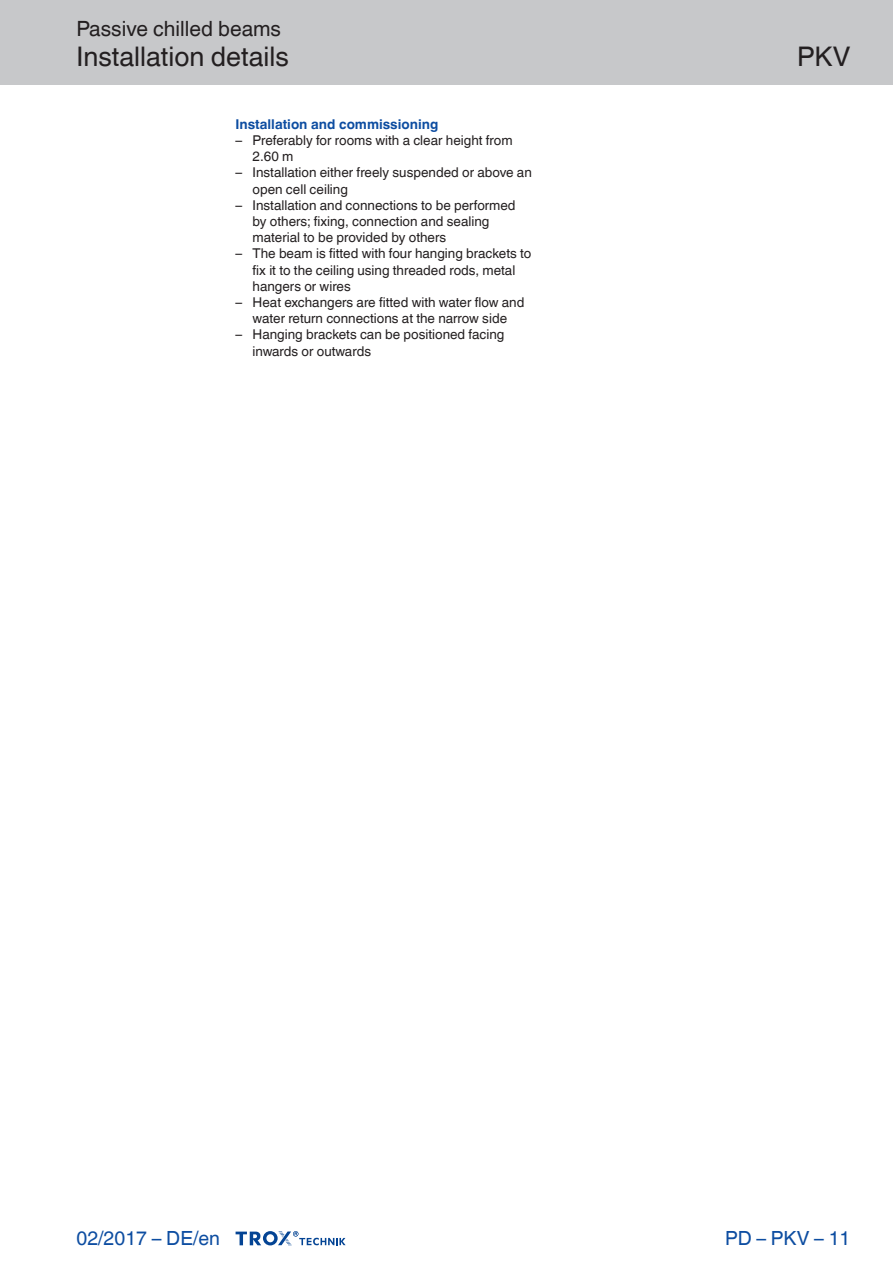
<style>
.page{position:relative;width:893px;height:1263px;background:#fff}
.page>*{position:absolute;margin:0;border:0;box-sizing:border-box;transform-origin:0 0}
.t1{font:27px "TROX Helvetica";color:#231f20}
.t2{font:21px "TROX Helvetica";color:#231f20}
.t3{font:19.5px "TROX Helvetica";color:#0d4da1}
.t4{font:13.5px/16.2px "TROX Helvetica";color:#231f20}
.t5{font:700 13.5px "TROX Helvetica";color:#0d4da1}
</style>
<div class="page">
<div style="left:0;top:0;width:893px;height:85px;background:#c7c8ca"></div>
<svg style="left:236px;top:1231px;width:110px;height:15px"></svg>
<h2 class="t2" style="left:77px;top:17px;width:206px">Passive chilled beams</h2>
<h1 class="t1" style="left:77px;top:41px;width:214px">Installation details</h1>
<p class="t5" style="left:236px;top:116px;width:204px">Installation and commissioning</p>
<p class="t4" style="left:253px;top:132px;width:261px;text-indent:-17px">– Preferably for rooms with a clear height from<br>2.60 m</p>
<p class="t4" style="left:253px;top:165px;width:281px;text-indent:-17px">– Installation either freely suspended or above an open cell ceiling</p>
<p class="t4" style="left:253px;top:197px;width:265px;text-indent:-17px">– Installation and connections to be performed by others; fixing, connection and sealing material to be provided by others</p>
<p class="t4" style="left:253px;top:246px;width:280px;text-indent:-17px">– The beam is fitted with four hanging brackets to fix it to the ceiling using threaded rods, metal hangers or wires</p>
<p class="t4" style="left:236px;top:294px;width:290px;text-align:center">– Heat exchangers are fitted with water flow and water return connections at the narrow side</p>
<p class="t4" style="left:253px;top:327px;width:253px;text-indent:-17px">– Hanging brackets can be positioned facing inwards or outwards</p>
<h1 class="t1" style="left:797px;top:41px;width:55px">PKV</h1>
<h3 class="t3" style="left:77px;top:1227px;width:145px">02/2017 – DE/en</h3>
<h3 class="t3" style="left:725px;top:1227px;width:127px">PD – PKV – 11</h3>
</div>
